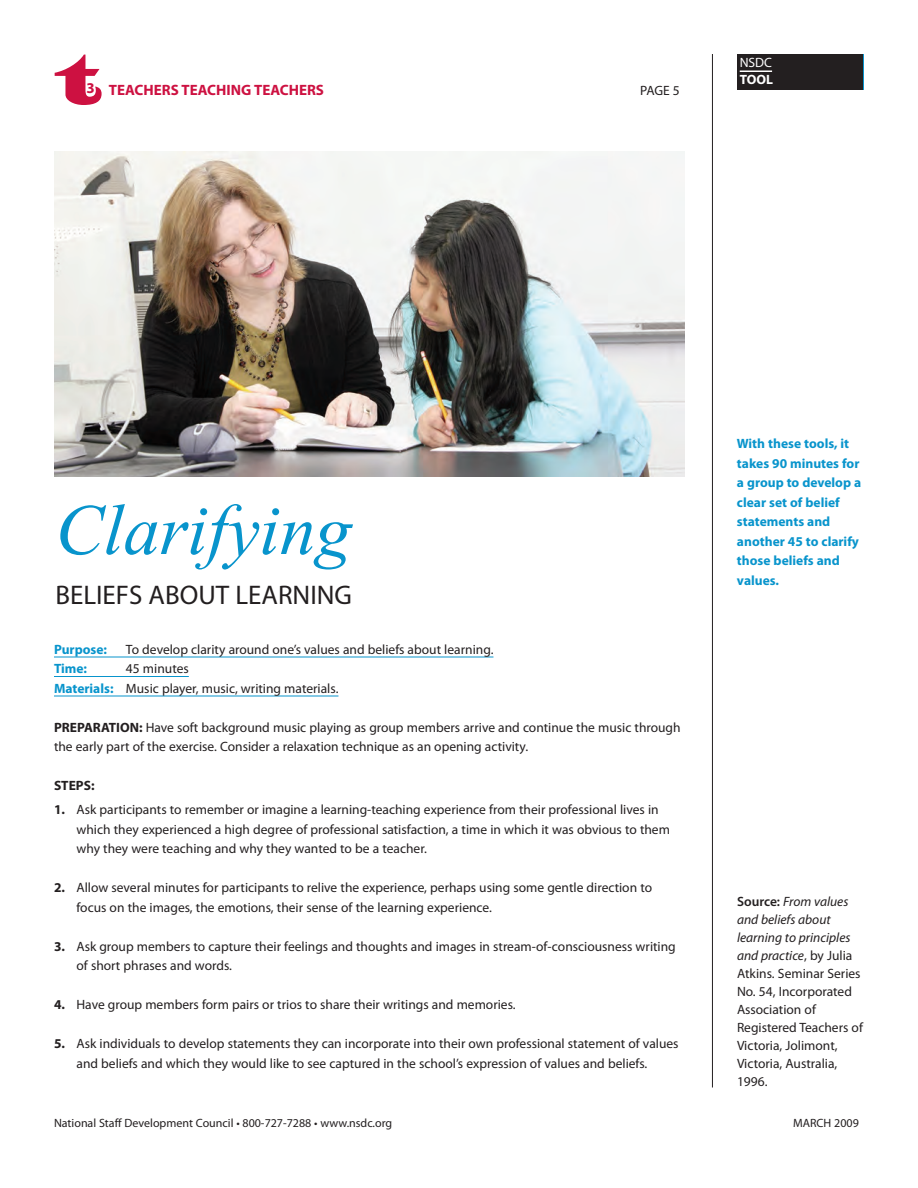
<style>
.page{position:relative;width:918px;height:1188px;background:#fff}
.page>*{position:absolute;margin:0;border:0;box-sizing:border-box;transform-origin:0 0}
.t1{font:italic 72px "Times";color:#0894cc}
.t2{font:72px "Latin Wide";color:#cd1141}
.t3{font:27px "Myriad Pro";color:#231f20}
.t4{font:700 15px "Myriad Pro";color:#cd1141}
.t5{font:13.5px/18px "Myriad Pro";color:#231f20}
.t6{font:700 13.5px/19.5px "Myriad Pro";color:#0894cc}
.t7{font:700 13.5px "Myriad Pro";color:#231f20}
.t8{font:13.5px "Myriad Pro";color:#fff}
.t9{font:700 13.5px "Myriad Pro";color:#fff}
.t10{font:12px "Myriad Pro";color:#231f20}
.s1{font-weight:700;color:#0894cc}
.s2{font-weight:700}
.s3{font-weight:600}
.s4{font-style:italic}
</style>
<div class="page">
<hr style="left:54px;top:657px;width:439px;height:1px;background:#0894cc">
<hr style="left:54px;top:676px;width:135px;height:1px;background:#0894cc">
<hr style="left:54px;top:696px;width:284px;height:1px;background:#0894cc">
<hr style="left:712px;top:54px;width:1px;height:1034px;background:#231f20">
<div style="left:737px;top:54px;width:126px;height:36px;background:#231f20"></div>
<hr style="left:740px;top:70px;width:32px;height:2px;background:#fff">
<img style="left:55px;top:152px;width:630px;height:325px">
<h1 class="t2" style="left:57px;top:36px;width:47px">t</h1>
<p class="t4" style="left:87px;top:84px;width:239px">3 TEACHERS TEACHING TEACHERS</p>
<p class="t5" style="left:640px;top:82px;width:41px">PAGE 5</p>
<p class="t8" style="left:740px;top:58px;width:34px">NSDC</p>
<p class="t9" style="left:740px;top:74px;width:35px">TOOL</p>
<h1 class="t1" style="left:56px;top:487px;width:298px">Clarifying</h1>
<h2 class="t3" style="left:56px;top:585px;width:298px">BELIEFS ABOUT LEARNING</h2>
<p class="t6" style="left:54px;top:640px;width:55px">Purpose:</p>
<p class="t5" style="left:126px;top:641px;width:369px">To develop clarity around one’s values and beliefs about learning.</p>
<p class="t6" style="left:54px;top:660px;width:35px">Time:</p>
<p class="t5" style="left:54px;top:660px;width:286px;line-height:19.5px;text-indent:72px">45 minutes<br><span class="s1">Materials:</span> Music player, music, writing materials.</p>
<p class="t5" style="left:54px;top:718px;width:628px;line-height:19.5px"><span class="s2">PREPARATION:</span> Have soft background music playing as group members arrive and continue the music through the early part of the exercise. Consider a relaxation technique as an opening activity.</p>
<p class="t7" style="left:54px;top:781px;width:42px">STEPS:</p>
<p class="t5" style="left:77px;top:801px;width:595px;line-height:19.5px;text-indent:-23px"><span class="s2">1.</span> Ask participants to remember or imagine a learning-teaching experience from their professional lives in which they experienced a high degree of professional satisfaction, a time in which it was obvious to them why they were teaching and why they wanted to be a teacher.</p>
<p class="t5" style="left:77px;top:879px;width:577px;line-height:19.5px;text-indent:-23px"><span class="s2">2.</span> Allow several minutes for participants to relive the experience, perhaps using some gentle direction to focus on the images, the emotions, their sense of the learning experience.</p>
<p class="t5" style="left:77px;top:937px;width:601px;line-height:19.5px;text-indent:-23px"><span class="s2">3.</span> Ask group members to capture their feelings and thoughts and images in stream-of-consciousness writing of short phrases and words.</p>
<p class="t5" style="left:54px;top:997px;width:463px"><span class="s2">4.</span> Have group members form pairs or trios to share their writings and memories.</p>
<p class="t5" style="left:77px;top:1035px;width:604px;line-height:19.5px;text-indent:-23px"><span class="s2">5.</span> Ask individuals to develop statements they can incorporate into their own professional statement of values and beliefs and which they would like to see captured in the school’s expression of values and beliefs.</p>
<p class="t6" style="left:737px;top:435px;width:126px">With these tools, it takes 90 minutes for a group to develop a clear set of belief statements and another 45 to clarify those beliefs and values.</p>
<p class="t5" style="left:737px;top:894px;width:128px"><span class="s3">Source:</span> <span class="s4">From values and beliefs about learning to principles and practice</span>, by Julia<br>Atkins. Seminar Series<br>No. 54, Incorporated<br>Association of<br>Registered Teachers of<br>Victoria, Jolimont,<br>Victoria, Australia,<br>1996.</p>
<p class="t10" style="left:54px;top:1118px;width:340px">National Staff Development Council • 800-727-7288 • www.nsdc.org</p>
<p class="t10" style="left:793px;top:1118px;width:67px">MARCH 2009</p>
</div>
